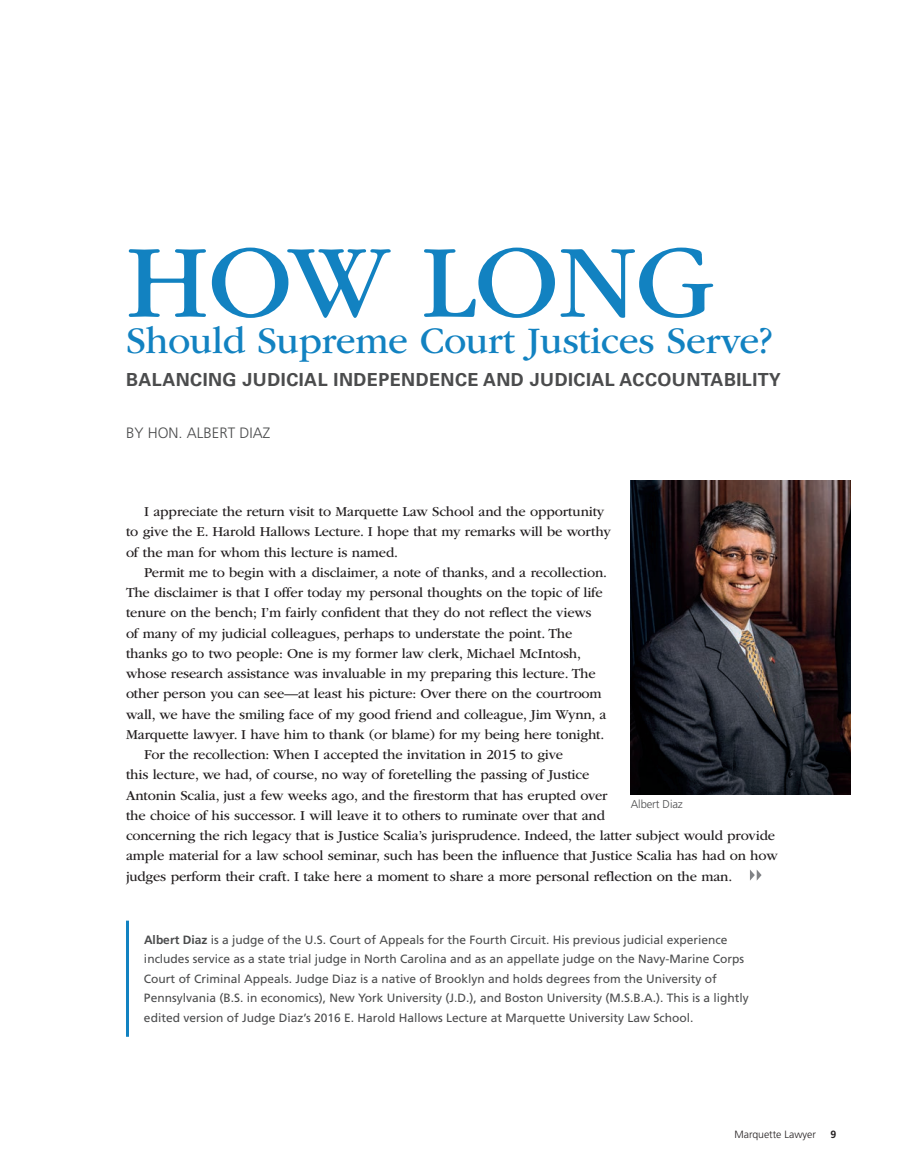
<style>
.page{position:relative;width:918px;height:1175px;background:#fff}
.page>*{position:absolute;margin:0;border:0;box-sizing:border-box;transform-origin:0 0}
.Body_GB{font:108px "ITC Garamond Std";letter-spacing:-.01em;color:#1282c1}
.Body_GB-2{font:39px "ITC Garamond Std";letter-spacing:-.01em;color:#1282c1}
.Body_GB-3{font:700 18px "Univers LT Std";letter-spacing:.025em;color:#4b4c4d}
.By_Line_F45_10_caps{font:300 15px "Frutiger LT Std";color:#4b4c4d}
.Body_GB-4{font:14.25px/20.2px "ITC Garamond Std";letter-spacing:-.01em;color:#231f20}
.bio_heading_F45_8_13{font:12px/19.5px "Frutiger LT Std";color:#4b4c4d}
.Caption_F_7_5{font:300 11.25px "Frutiger LT Std";letter-spacing:-.01em;color:#4b4c4d}
.Page_No_Right_F45_7{font:300 10.5px "Frutiger LT Std";color:#231f20}
.Page_No_Right_F45_7-2{font:700 10.5px "Frutiger LT Std";color:#231f20}
.s1{font-weight:700}
</style>
<div class="page">
<svg style="left:750px;top:869px;width:12px;height:11px"></svg>
<img style="left:631px;top:481px;width:219px;height:313px">
<hr style="left:126px;top:920px;width:3px;height:116px;background:#1282c1">
<p class="Body_GB" style="left:126px;top:223px;width:591px">HOW LONG</p>
<p class="Body_GB-2" style="left:126px;top:319px;width:648px">Should Supreme Court Justices Serve?</p>
<p class="Body_GB-3" style="left:126px;top:369px;width:656px">BALANCING JUDICIAL INDEPENDENCE AND JUDICIAL ACCOUNTABILITY</p>
<p class="By_Line_F45_10_caps" style="left:126px;top:424px;width:146px">BY HON. ALBERT DIAZ</p>
<p class="Body_GB-4" style="left:126px;top:501px;width:486px;text-indent:18px">I appreciate the return visit to Marquette Law School and the opportunity to give the E. Harold Hallows Lecture. I hope that my remarks will be worthy of the man for whom this lecture is named.</p>
<p class="Body_GB-4" style="left:126px;top:562px;width:483px;text-indent:18px">Permit me to begin with a disclaimer, a note of thanks, and a recollection.<br>The disclaimer is that I offer today my personal thoughts on the topic of life tenure on the bench; I’m fairly confident that they do not reflect the views of many of my judicial colleagues, perhaps to understate the point. The thanks go to two people: One is my former law clerk, Michael McIntosh, whose research assistance was invaluable in my preparing this lecture. The other person you can see—at least his picture: Over there on the courtroom wall, we have the smiling face of my good friend and colleague, Jim Wynn, a Marquette lawyer. I have him to thank (or blame) for my being here tonight.</p>
<p class="Body_GB-4" style="left:126px;top:744px;width:653px;text-indent:18px">For the recollection: When I accepted the invitation in 2015 to give<br>this lecture, we had, of course, no way of foretelling the passing of Justice<br>Antonin Scalia, just a few weeks ago, and the firestorm that has erupted over<br>the choice of his successor. I will leave it to others to ruminate over that and<br>concerning the rich legacy that is Justice Scalia’s jurisprudence. Indeed, the latter subject would provide ample material for a law school seminar, such has been the influence that Justice Scalia has had on how judges perform their craft. I take here a moment to share a more personal reflection on the man.</p>
<p class="Caption_F_7_5" style="left:631px;top:797px;width:53px">Albert Diaz</p>
<p class="bio_heading_F45_8_13" style="left:144px;top:930px;width:606px"><span class="s1">Albert Diaz</span> is a judge of the U.S. Court of Appeals for the Fourth Circuit. His previous judicial experience includes service as a state trial judge in North Carolina and as an appellate judge on the Navy-Marine Corps Court of Criminal Appeals. Judge Diaz is a native of Brooklyn and holds degrees from the University of Pennsylvania (B.S. in economics), New York University (J.D.), and Boston University (M.S.B.A.). This is a lightly edited version of Judge Diaz’s 2016 E. Harold Hallows Lecture at Marquette University Law School.</p>
<p class="Page_No_Right_F45_7" style="left:735px;top:1128px;width:83px">Marquette Lawyer</p>
<p class="Page_No_Right_F45_7-2" style="left:831px;top:1128px;width:7px">9</p>
</div>
